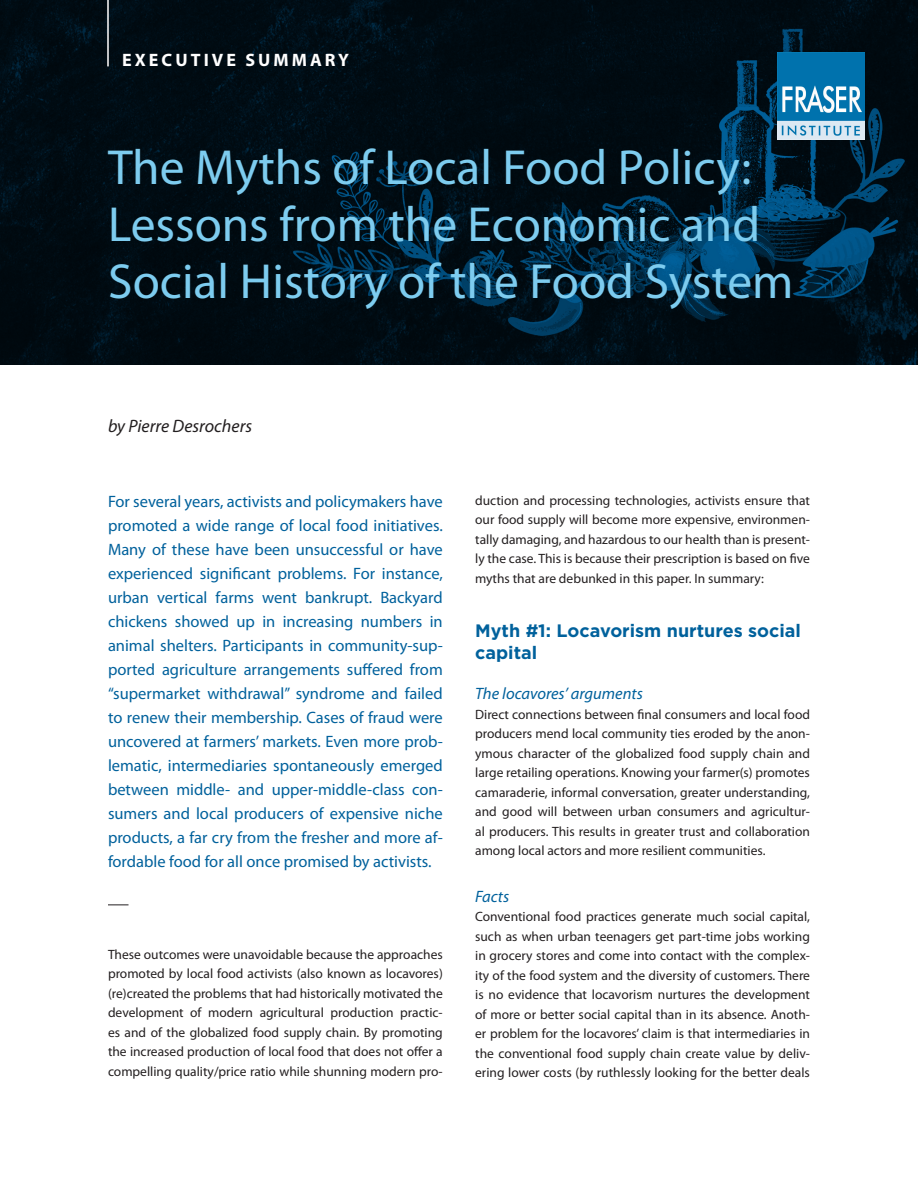
<style>
.page{position:relative;width:918px;height:1188px;background:#fff}
.page>*{position:absolute;margin:0;border:0;box-sizing:border-box;transform-origin:0 0}
.t1{font:49.5px/57px "Myriad Pro";color:#7dccef}
.table_head_1{font:700 18px/22.5px "Gotham";color:#00619c}
.Author_name{font:italic 18px "Myriad Pro";color:#231f20}
.t2{font:700 18px "Myriad Pro";letter-spacing:.17em;color:#fff}
.Introduction_paragra{font:16.5px/24px "Myriad Pro";color:#00619c;text-align:justify}
.Graph_title{font:italic 16.5px "Myriad Pro";color:#00619c}
.Body_copy{font:13.5px/19.5px "Myriad Pro";color:#231f20;text-align:justify}
</style>
<div class="page">
<img style="left:0;top:0;width:918px;height:364px">
<img style="left:778px;top:52px;width:87px;height:87px">
<svg style="left:108px;top:904px;width:21px;height:1px"></svg>
<hr style="left:107px;top:0;width:2px;height:66px;background:#fff">
<p class="t2" style="left:122px;top:49px;width:228px">EXECUTIVE SUMMARY</p>
<p class="t1" style="left:108px;top:138px;width:687px">The Myths of Local Food Policy:<br>Lessons from the Economic and<br>Social History of the Food System</p>
<p class="Author_name" style="left:108px;top:415px;width:146px">by Pierre Desrochers</p>
<p class="Introduction_paragra" style="left:108px;top:489px;width:336px">For several years, activists and policymakers have promoted a wide range of local food initiatives.<br>Many of these have been unsuccessful or have experienced significant problems. For instance, urban vertical farms went bankrupt. Backyard chickens showed up in increasing numbers in animal shelters. Participants in community-sup&shy;ported agriculture arrangements suffered from “supermarket withdrawal” syndrome and failed to renew their membership. Cases of fraud were uncovered at farmers’ markets. Even more prob&shy;lematic, intermediaries spontaneously emerged between middle- and upper-middle-class con&shy;sumers and local producers of expensive niche products, a far cry from the fresher and more af&shy;fordable food for all once promised by activists.</p>
<p class="Body_copy" style="left:108px;top:944px;width:336px">These outcomes were unavoidable because the approaches promoted by local food activists (also known as locavores) (re)created the problems that had historically motivated the development of modern agricultural production practic&shy;es and of the globalized food supply chain. By promoting the increased production of local food that does not offer a compelling quality/price ratio while shunning modern pro-</p>
<p class="Body_copy" style="left:475px;top:490px;width:336px">duction and processing technologies, activists ensure that our food supply will become more expensive, environmen&shy;tally damaging, and hazardous to our health than is present&shy;ly the case. This is because their prescription is based on five myths that are debunked in this paper. In summary:</p>
<p class="table_head_1" style="left:475px;top:619px;width:327px">Myth #1: Locavorism nurtures social capital</p>
<p class="Graph_title" style="left:475px;top:683px;width:169px">The locavores’ arguments</p>
<p class="Body_copy" style="left:475px;top:704px;width:336px">Direct connections between final consumers and local food producers mend local community ties eroded by the anon&shy;ymous character of the globalized food supply chain and large retailing operations. Knowing your farmer(s) promotes camaraderie, informal conversation, greater understanding, and good will between urban consumers and agricultur&shy;al producers. This results in greater trust and collaboration among local actors and more resilient communities.</p>
<p class="Graph_title" style="left:475px;top:886px;width:36px">Facts</p>
<p class="Body_copy" style="left:475px;top:907px;width:336px">Conventional food practices generate much social capital, such as when urban teenagers get part-time jobs working in grocery stores and come into contact with the complex&shy;ity of the food system and the diversity of customers. There is no evidence that locavorism nurtures the development of more or better social capital than in its absence. Anoth&shy;er problem for the locavores’ claim is that intermediaries in the conventional food supply chain create value by deliv&shy;ering lower costs (by ruthlessly looking for the better deals</p>
</div>
